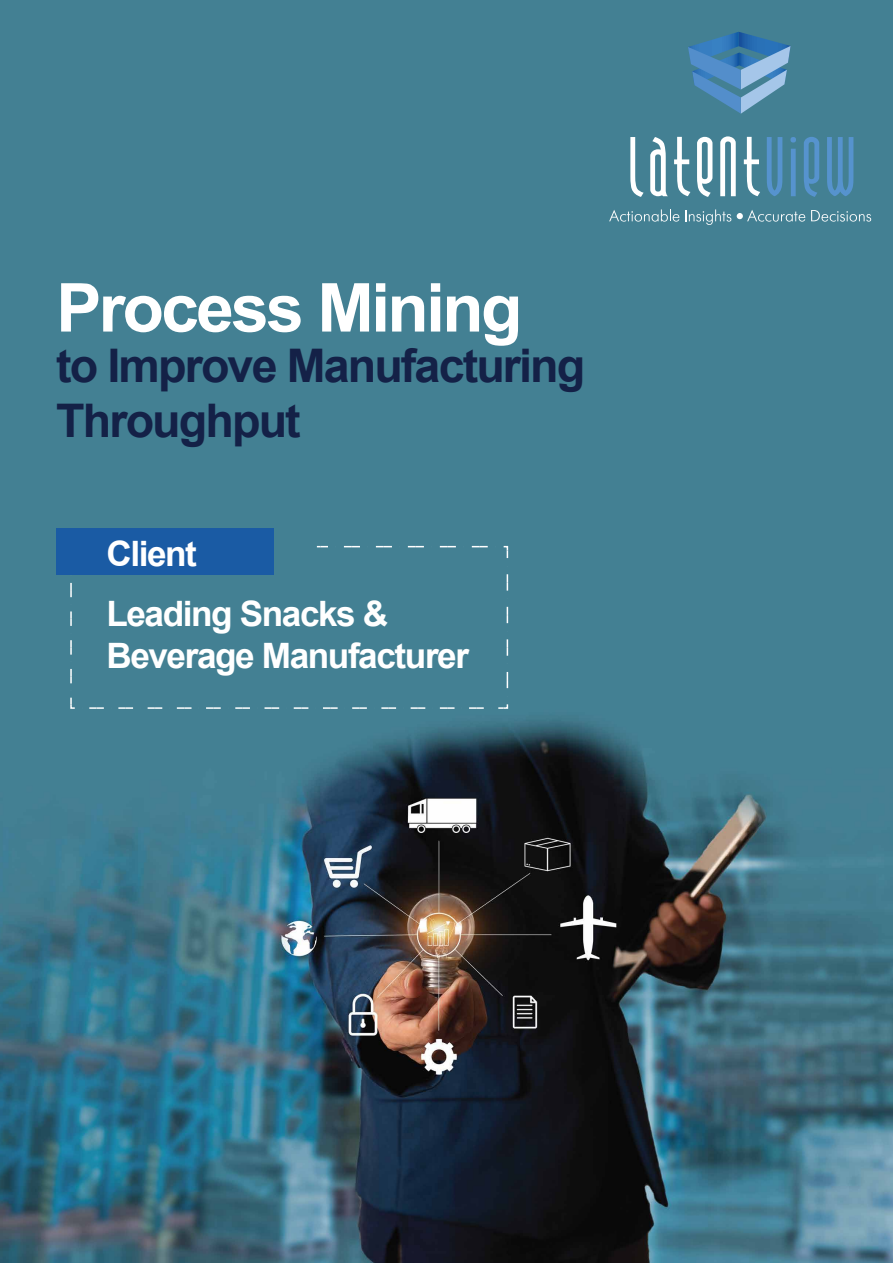
<style>
.page{position:relative;width:893px;height:1263px;background:#fff}
.page>*{position:absolute;margin:0;border:0;box-sizing:border-box;transform-origin:0 0}
.t1{font:700 67.5px "Arial";letter-spacing:-.04em;color:#fff}
.t2{font:700 46.35px/55.7px "Arial";letter-spacing:-.04em;color:#142147}
.t3{font:700 34.95px/60px "Arial";letter-spacing:-.04em;color:#fff}
</style>
<div class="page">
<img style="left:0;top:0;width:893px;height:1263px">
<svg style="left:688px;top:32px;width:102px;height:82px;background:#528cb4"></svg>
<svg style="left:630px;top:137px;width:14px;height:60px"></svg>
<svg style="left:650px;top:137px;width:18px;height:59px"></svg>
<svg style="left:674px;top:137px;width:16px;height:59px"></svg>
<svg style="left:697px;top:137px;width:15px;height:60px"></svg>
<svg style="left:720px;top:136px;width:16px;height:60px"></svg>
<svg style="left:744px;top:137px;width:16px;height:59px"></svg>
<svg style="left:767px;top:137px;width:15px;height:59px"></svg>
<svg style="left:790px;top:137px;width:6px;height:59px"></svg>
<svg style="left:804px;top:137px;width:15px;height:60px"></svg>
<svg style="left:827px;top:137px;width:26px;height:59px;background:#4d8ab3"></svg>
<svg style="left:609px;top:209px;width:70px;height:13px"></svg>
<svg style="left:685px;top:209px;width:46px;height:16px"></svg>
<svg style="left:737px;top:210px;width:68px;height:12px"></svg>
<svg style="left:811px;top:210px;width:60px;height:12px"></svg>
<svg style="left:70px;top:576px;width:6px;height:134px"></svg>
<svg style="left:82px;top:703px;width:427px;height:7px;background:#578d9e"></svg>
<svg style="left:502px;top:545px;width:7px;height:151px"></svg>
<svg style="left:317px;top:546px;width:179px;height:1px"></svg>
<div style="left:56px;top:528px;width:217px;height:47px;background:#1a5ba4"></div>
<h1 class="t1" style="left:56px;top:260px;width:468px">Process Mining</h1>
<h2 class="t2" style="left:56px;top:338px;width:531px">to Improve Manufacturing<br>Throughput</h2>
<p class="t3" style="left:106px;top:524px;width:283px">Client<br>Leading Snacks &amp;</p>
<p class="t3" style="left:106px;top:626px;width:364px">Beverage Manufacturer</p>
</div>
